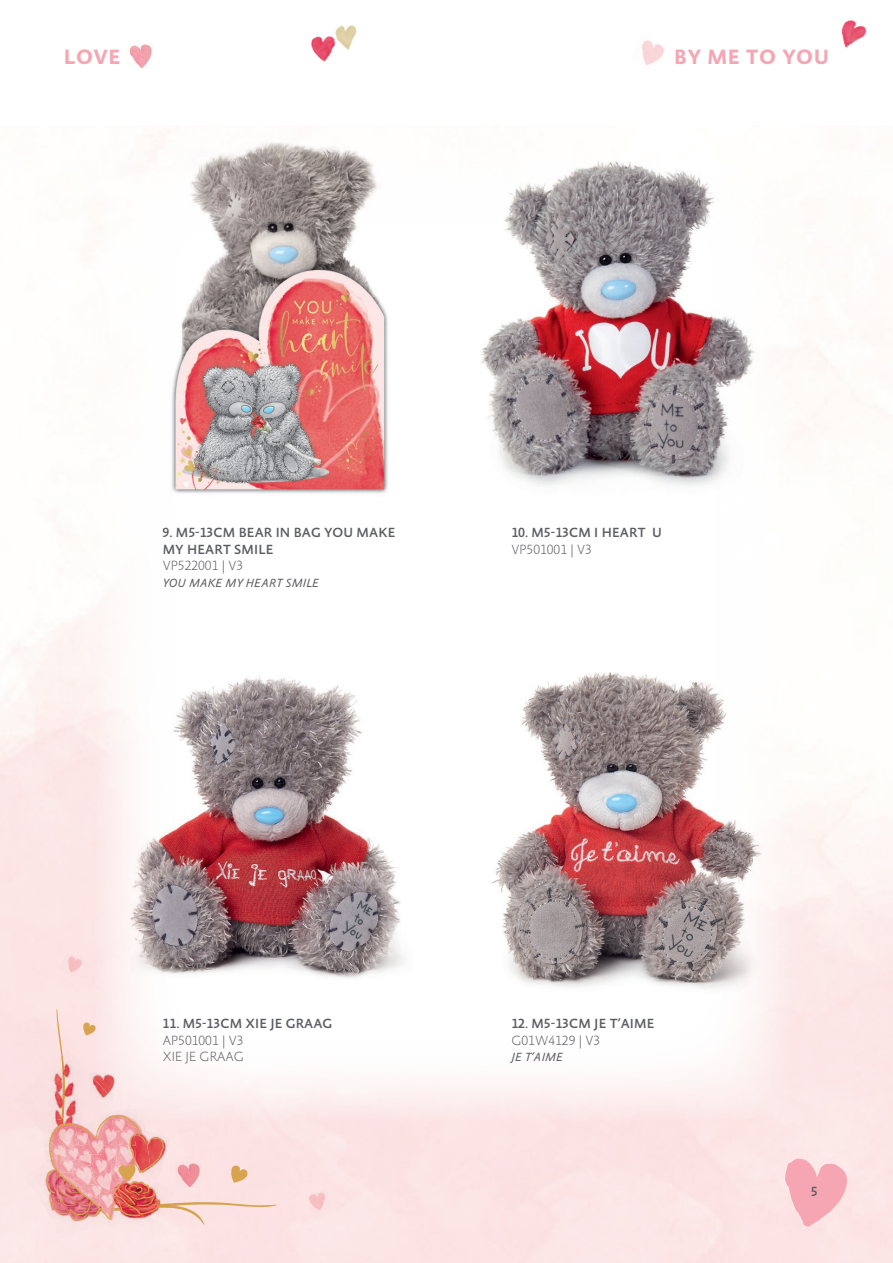
<style>
.page{position:relative;width:893px;height:1263px;background:#fff}
.page>*{position:absolute;margin:0;border:0;box-sizing:border-box;transform-origin:0 0}
.t1{font:700 21px "Absara Sans OT";letter-spacing:.03em;color:#f5a6b2}
.t2{font:500 13.5px/16.5px "Absara Sans OT";letter-spacing:.01em;color:#5c5d62}
.t3{font:100 13.5px/16.5px "Absara Sans OT";color:#5c5d62}
.t4{font:italic 12px "Absara Sans OT";letter-spacing:.01em;color:#5c5d62}
</style>
<div class="page">
<img style="left:60px;top:952px;width:23px;height:24px">
<img style="left:307px;top:1189px;width:25px;height:25px">
<div style="left:11px;top:983px;width:181px;height:269px;background:#fce4e4"></div>
<svg style="left:55px;top:1009px;width:222px;height:224px"></svg>
<svg style="left:785px;top:1158px;width:62px;height:69px;background:#f7bcc3"></svg>
<img style="left:642px;top:40px;width:22px;height:26px">
<img style="left:129px;top:44px;width:23px;height:24px">
<img style="left:335px;top:25px;width:22px;height:25px">
<img style="left:841px;top:20px;width:26px;height:29px">
<img style="left:311px;top:32px;width:31px;height:30px">
<img style="left:115px;top:134px;width:344px;height:360px">
<img style="left:87px;top:647px;width:317px;height:363px">
<img style="left:433px;top:136px;width:363px;height:358px">
<img style="left:491px;top:672px;width:314px;height:338px">
<h1 class="t1" style="left:64px;top:46px;width:58px">LOVE</h1>
<h1 class="t1" style="left:674px;top:46px;width:157px">BY ME TO YOU</h1>
<p class="t2" style="left:163px;top:525px;width:234px">9. M5-13CM BEAR IN BAG YOU MAKE<br>MY HEART SMILE</p>
<p class="t3" style="left:163px;top:558px;width:82px">VP522001 | V3</p>
<p class="t4" style="left:163px;top:576px;width:158px">YOU MAKE MY HEART SMILE</p>
<p class="t2" style="left:511px;top:525px;width:152px">10. M5-13CM I HEART U</p>
<p class="t3" style="left:511px;top:542px;width:82px">VP501001 | V3</p>
<p class="t2" style="left:163px;top:1016px;width:171px">11. M5-13CM XIE JE GRAAG</p>
<p class="t3" style="left:163px;top:1033px;width:83px">AP501001 | V3<br>XIE JE GRAAG</p>
<p class="t2" style="left:511px;top:1016px;width:145px">12. M5-13CM JE T’AIME</p>
<p class="t3" style="left:511px;top:1033px;width:90px">G01W4129 | V3</p>
<p class="t4" style="left:511px;top:1051px;width:53px">JE T’AIME</p>
<p class="t2" style="left:811px;top:1184px;width:8px">5</p>
</div>
